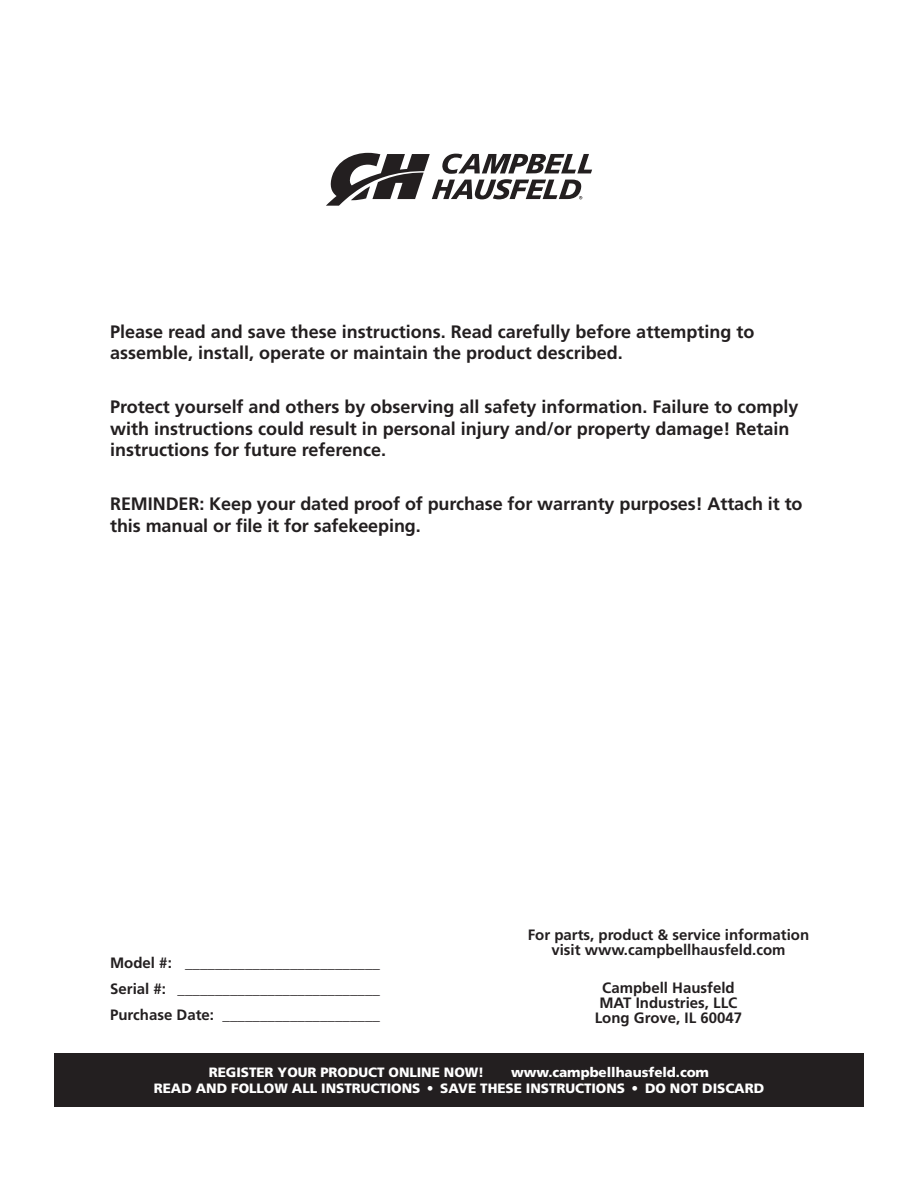
<style>
.page{position:relative;width:918px;height:1188px;background:#fff}
.page>*{position:absolute;margin:0;border:0;box-sizing:border-box;transform-origin:0 0}
.Body_Indent_CH16{font:700 18px/21.6px "Frutiger LT Pro";color:#231f20}
.Body_Indent_CH16-2{font:700 15px/15px "Frutiger LT Pro";color:#231f20;text-align:center}
.Chart_Rev_Header_Cen{font:900 13.5px "Frutiger LT Pro";letter-spacing:-.005em;color:#fff}
</style>
<div class="page">
<div style="left:54px;top:1053px;width:810px;height:54px;background:#231f20"></div>
<svg style="left:326px;top:153px;width:266px;height:53px"></svg>
<p class="Body_Indent_CH16" style="left:110px;top:320px;width:646px">Please read and save these instructions. Read carefully before attempting to assemble, install, operate or maintain the product described.</p>
<p class="Body_Indent_CH16" style="left:110px;top:396px;width:690px">Protect yourself and others by observing all safety information. Failure to comply with instructions could result in personal injury and/or property damage! Retain instructions for future reference.</p>
<p class="Body_Indent_CH16" style="left:110px;top:493px;width:694px">REMINDER: Keep your dated proof of purchase for warranty purposes! Attach it to this manual or file it for safekeeping.</p>
<p class="Body_Indent_CH16-2" style="left:110px;top:955px;width:271px">Model #: __________________________</p>
<p class="Body_Indent_CH16-2" style="left:110px;top:981px;width:271px">Serial #: ___________________________</p>
<p class="Body_Indent_CH16-2" style="left:110px;top:1008px;width:271px">Purchase Date: _____________________</p>
<p class="Body_Indent_CH16-2" style="left:528px;top:927px;width:283px">For parts, product &amp; service information visit www.campbellhausfeld.com</p>
<p class="Body_Indent_CH16-2" style="left:602px;top:980px;width:134px">Campbell Hausfeld</p>
<p class="Body_Indent_CH16-2" style="left:599px;top:995px;width:139px">MAT Industries, LLC</p>
<p class="Body_Indent_CH16-2" style="left:595px;top:1010px;width:149px">Long Grove, IL 60047</p>
<p class="Chart_Rev_Header_Cen" style="left:209px;top:1064px;width:277px">REGISTER YOUR PRODUCT ONLINE NOW!</p>
<p class="Chart_Rev_Header_Cen" style="left:511px;top:1064px;width:200px">www.campbellhausfeld.com</p>
<p class="Chart_Rev_Header_Cen" style="left:154px;top:1080px;width:612px">READ AND FOLLOW ALL INSTRUCTIONS • SAVE THESE INSTRUCTIONS • DO NOT DISCARD</p>
</div>
